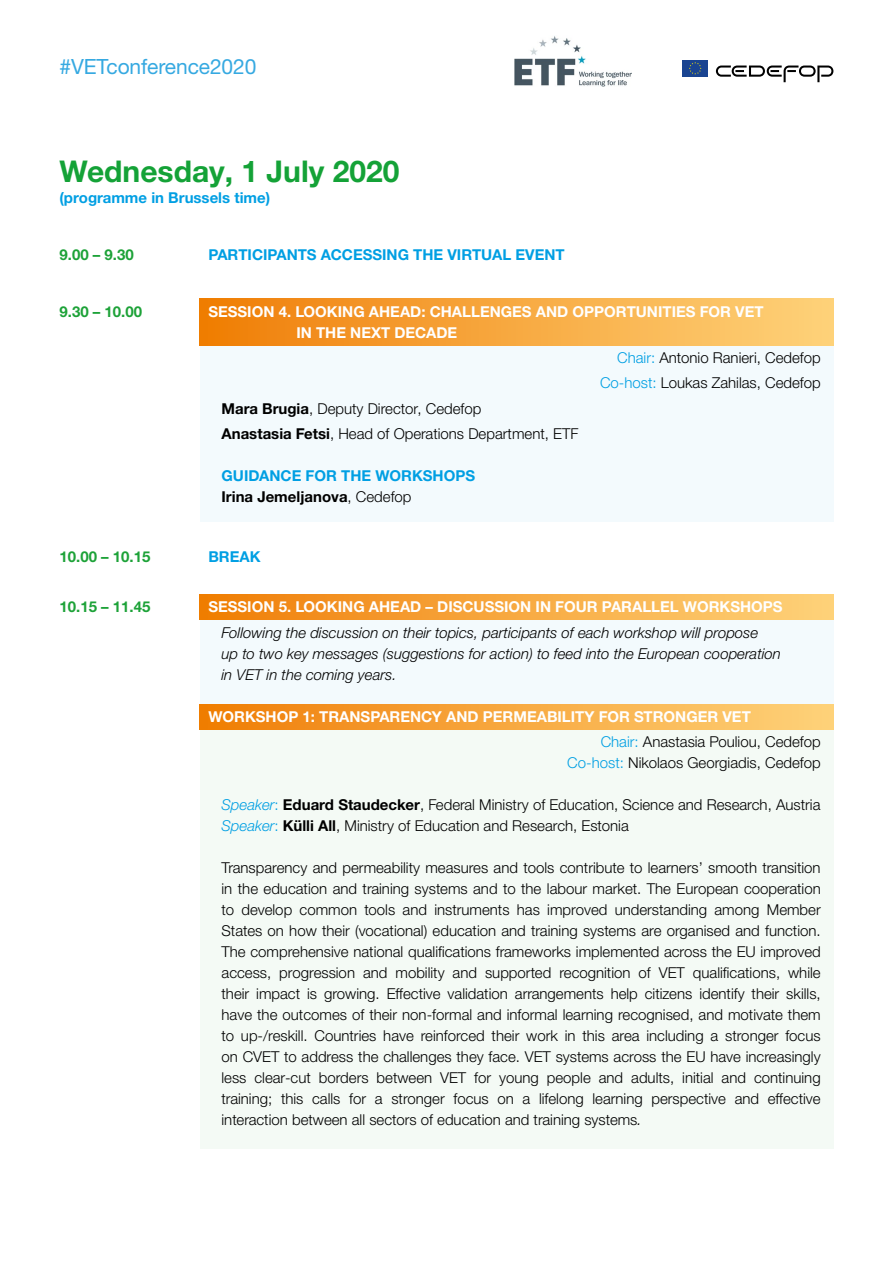
<style>
.page{position:relative;width:893px;height:1263px;background:#fff}
.page>*{position:absolute;margin:0;border:0;box-sizing:border-box;transform-origin:0 0}
.t1{font:700 30px "Helvetica Neue LTW1 G";color:#14a237}
.t2{font:21px "Helvetica Neue LTW1 G";letter-spacing:-.005em;color:#36a9e1}
.t3{font:300 15px/21px "Helvetica Neue LTW1 G";color:#000}
.t4{font:700 15px/21px "Helvetica Neue LTW1 G";color:#fff}
.t5{font:italic 300 15px/21px "Helvetica Neue LTW1 G";color:#000}
.t6{font:700 15px/21px "Helvetica Neue LTW1 G";color:#009fe3}
.t7{font:700 15px "Helvetica Neue LTW1 G";color:#1da238}
.s1{color:#009fe3}
.s2{font-weight:700}
.s3{color:#000}
.s4{font-weight:300;color:#000}
.s5{font-weight:300;color:#009fe3}
.s6{font-style:italic;color:#009fe3}
.s7{font-style:italic}
</style>
<div class="page">
<div style="left:200px;top:730px;width:633px;height:418px;background:#f4faf5"></div>
<div style="left:200px;top:704px;width:633px;height:26px;background:linear-gradient(to right,#f07e06,#fed37b)"></div>
<div style="left:200px;top:346px;width:633px;height:176px;background:#f3fafd"></div>
<div style="left:200px;top:619px;width:633px;height:85px;background:#f3fafd"></div>
<div style="left:200px;top:594px;width:633px;height:25px;background:linear-gradient(to right,#f07e06,#fed37b)"></div>
<div style="left:200px;top:299px;width:633px;height:47px;background:linear-gradient(to right,#f07e06,#fed37b)"></div>
<div style="left:683px;top:60px;width:25px;height:17px;background:#1a4491"></div>
<svg style="left:689px;top:62px;width:12px;height:13px"></svg>
<svg style="left:716px;top:66px;width:117px;height:16px"></svg>
<img style="left:515px;top:36px;width:116px;height:51px">
<h2 class="t2" style="left:60px;top:54px;width:198px">#VETconference2020</h2>
<h1 class="t1" style="left:60px;top:153px;width:341px">Wednesday, 1 July 2020</h1>
<p class="t6" style="left:60px;top:187px;width:212px">(programme in Brussels time)</p>
<p class="t7" style="left:60px;top:245px;width:76px">9.00 – 9.30</p>
<p class="t6" style="left:208px;top:244px;width:358px">PARTICIPANTS ACCESSING THE VIRTUAL EVENT</p>
<p class="t7" style="left:60px;top:302px;width:84px">9.30 – 10.00</p>
<p class="t4" style="left:296px;top:301px;width:469px;text-indent:-88px">SESSION 4. LOOKING AHEAD: CHALLENGES AND OPPORTUNITIES FOR VET<br>IN THE NEXT DECADE</p>
<p class="t3" style="left:600px;top:345px;width:222px;line-height:25.2px;text-align:right"><span class="s1">Chair:</span> Antonio Ranieri, Cedefop<br><span class="s1">Co-host:</span> Loukas Zahilas, Cedefop</p>
<p class="t3" style="left:222px;top:396px;width:358px;line-height:25.2px"><span class="s2">Mara Brugia</span>, Deputy Director, Cedefop<br><span class="s2">Anastasia Fetsi</span>, Head of Operations Department, ETF</p>
<p class="t6" style="left:222px;top:465px;width:255px">GUIDANCE FOR THE WORKSHOPS<br><span class="s3">Irina Jemeljanova</span><span class="s4">, Cedefop</span></p>
<p class="t7" style="left:60px;top:547px;width:92px">10.00 – 10.15</p>
<p class="t6" style="left:208px;top:546px;width:54px">BREAK</p>
<p class="t7" style="left:60px;top:598px;width:92px">10.15 – 11.45</p>
<p class="t4" style="left:208px;top:596px;width:576px">SESSION 5. LOOKING AHEAD – DISCUSSION IN FOUR PARALLEL WORKSHOPS</p>
<p class="t5" style="left:222px;top:622px;width:561px">Following the discussion on their topics, participants of each workshop will propose<br>up to two key messages (suggestions for action) to feed into the European cooperation in VET in the coming years.</p>
<p class="t4" style="left:601px;top:704px;width:221px;line-height:25.2px;text-indent:-392px">WORKSHOP 1: TRANSPARENCY AND PERMEABILITY FOR STRONGER VET<br><span class="s5">Chair:</span> <span class="s4">Anastasia Pouliou, Cedefop</span></p>
<p class="t3" style="left:567px;top:752px;width:255px"><span class="s1">Co-host:</span> Nikolaos Georgiadis, Cedefop</p>
<p class="t3" style="left:222px;top:794px;width:600px"><span class="s6">Speaker</span><span class="s1">:</span> <span class="s2">Eduard Staudecker</span>, Federal Ministry of Education, Science and Research, Austria<br><span class="s6">Speaker</span><span class="s1">:</span> <span class="s2">Külli All</span>, Ministry of Education and Research, Estonia</p>
<p class="t3" style="left:222px;top:857px;width:601px;text-align:justify">Transparency and permeability measures and tools contribute to learners’ smooth transition in the education and training systems and to the labour market. The European cooperation to develop common tools and instruments has improved understanding among Member States on how their (vocational) education and training systems are organised and function.<br>The comprehensive national qualifications frameworks implemented across the EU improved access, progression and mobility and supported recognition of VET qualifications, while their impact is growing. Effective validation arrangements help citizens identify their skills, have the outcomes of their non-formal and informal learning recognised, and motivate them to up-/reskill. Countries have reinforced their work in this area including a stronger focus on CVET to address the challenges they face. VET systems across the EU have increasingly less clear-cut borders between VET for young people and adults, initial and continuing training; this calls for a stronger focus on a lifelong learning perspective and effective interaction between all sectors of education and training systems<span class="s7">.</span></p>
</div>
